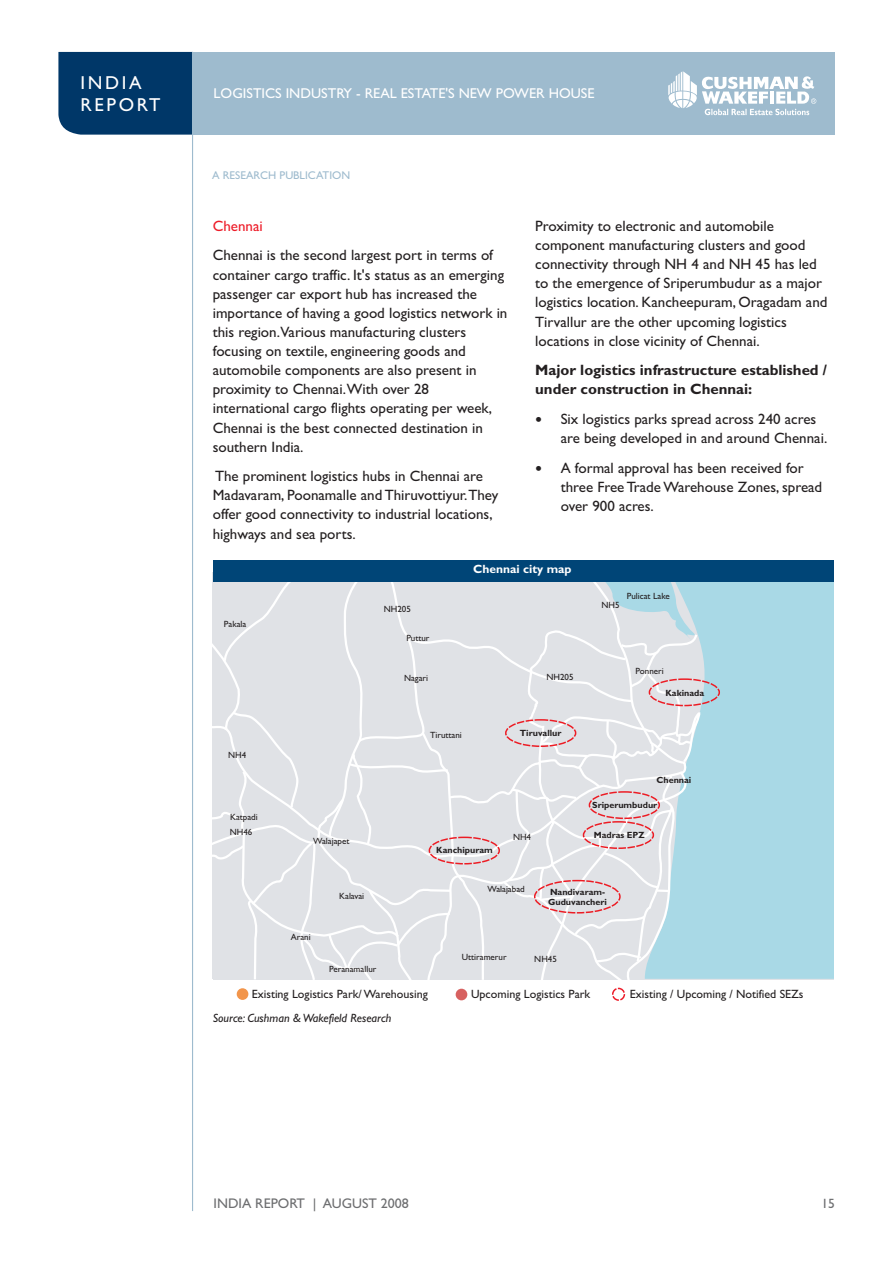
<style>
.page{position:relative;width:893px;height:1263px;background:#fff}
.page>*{position:absolute;margin:0;border:0;box-sizing:border-box;transform-origin:0 0}
.t1{font:18.75px/21.8px "Gill Sans";letter-spacing:.14em;color:#fff}
.t2{font:15px/19.2px "Gill Sans";color:#231f20}
.t3{font:700 15px/19.2px "Gill Sans";color:#231f20}
.t4{font:15px "Gill Sans";color:#ed1c29}
.t5{font:14.25px "Gill Sans";color:#fff}
.t6{font:13.95px "Gill Sans";color:#6d6e70}
.t7{font:13.5px "Gill Sans";color:#6d6e70}
.t8{font:12px "Gill Sans";color:#231f20}
.t9{font:italic 12px "Gill Sans";color:#231f20}
.t10{font:700 12px "Gill Sans";color:#fff}
.t11{font:11.25px "Gill Sans";color:#9ebbce}
.t12{font:9px "Gill Sans";color:#231f20}
.t13{font:700 9px/10.5px "Gill Sans";color:#231f20}
</style>
<div class="page">
<div style="left:193px;top:52px;width:641px;height:83px;background:#9ebbce"></div>
<div style="left:58px;top:52px;width:134px;height:83px;background:#003768"></div>
<hr style="left:192px;top:52px;width:1px;height:1159px;background:#9ebbce">
<svg style="left:668px;top:71px;width:149px;height:44px"></svg>
<div style="left:705px;top:581px;width:128px;height:398px;background:#a9d9e6"></div>
<svg style="left:213px;top:581px;width:492px;height:399px;background:#dee2e7"></svg>
<div style="left:588px;top:791px;width:72px;height:28px;border:2px dashed #ed1c24;border-radius:50%"></div>
<div style="left:582px;top:821px;width:72px;height:28px;border:2px dashed #ed1c24;border-radius:50%"></div>
<div style="left:428px;top:837px;width:72px;height:28px;border:2px dashed #ed1c24;border-radius:50%"></div>
<div style="left:505px;top:719px;width:71px;height:28px;border:2px dashed #ed1c24;border-radius:50%"></div>
<div style="left:648px;top:678px;width:72px;height:28px;border:2px dashed #ed1c24;border-radius:50%"></div>
<div style="left:534px;top:880px;width:86px;height:34px;border:2px dashed #ed1c24;border-radius:50%"></div>
<div style="left:213px;top:560px;width:620px;height:21px;background:#004577"></div>
<div style="left:237px;top:988px;width:11px;height:12px;background:#f2954b;border-radius:50%"></div>
<div style="left:455px;top:989px;width:12px;height:11px;background:#d76160;border-radius:50%"></div>
<div style="left:612px;top:988px;width:13px;height:13px;border:2px dashed #ed1c29;border-radius:50%"></div>
<p class="t1" style="left:81px;top:74px;width:81px">INDIA<br>REPORT</p>
<p class="t5" style="left:214px;top:89px;width:382px">LOGISTICS INDUSTRY - REAL ESTATE'S NEW POWER HOUSE</p>
<p class="t11" style="left:212px;top:171px;width:139px">A RESEARCH PUBLICATION</p>
<p class="t4" style="left:213px;top:221px;width:51px">Chennai</p>
<p class="t2" style="left:213px;top:247px;width:296px">Chennai is the second largest port in terms of container cargo traffic. It's status as an emerging passenger car export hub has increased the importance of having a good logistics network in this region.Various manufacturing clusters focusing on textile, engineering goods and automobile components are also present in proximity to Chennai.With over 28 international cargo flights operating per week, Chennai is the best connected destination in southern India.</p>
<p class="t2" style="left:213px;top:468px;width:287px">The prominent logistics hubs in Chennai are Madavaram, Poonamalle and Thiruvottiyur.They offer good connectivity to industrial locations, highways and sea ports.</p>
<p class="t2" style="left:535px;top:218px;width:294px">Proximity to electronic and automobile component manufacturing clusters and good connectivity through NH 4 and NH 45 has led to the emergence of Sriperumbudur as a major logistics location. Kancheepuram, Oragadam and Tirvallur are the other upcoming logistics locations in close vicinity of Chennai.</p>
<p class="t3" style="left:535px;top:362px;width:293px">Major logistics infrastructure established / under construction in Chennai:</p>
<p class="t2" style="left:560px;top:411px;width:268px">Six logistics parks spread across 240 acres are being developed in and around Chennai.</p>
<p class="t2" style="left:560px;top:460px;width:263px">A formal approval has been received for three Free Trade Warehouse Zones, spread over 900 acres.</p>
<p class="t12" style="left:224px;top:621px;width:24px">Pakala</p>
<p class="t12" style="left:228px;top:752px;width:20px">NH4</p>
<p class="t12" style="left:230px;top:814px;width:29px">Katpadi</p>
<p class="t12" style="left:230px;top:829px;width:24px">NH46</p>
<p class="t10" style="left:473px;top:565px;width:100px">Chennai city map</p>
<p class="t12" style="left:626px;top:593px;width:44px">Pulicat Lake</p>
<p class="t12" style="left:384px;top:606px;width:29px">NH205</p>
<p class="t12" style="left:601px;top:602px;width:20px">NH5</p>
<p class="t12" style="left:406px;top:634px;width:25px">Puttur</p>
<p class="t12" style="left:404px;top:675px;width:26px">Nagari</p>
<p class="t12" style="left:546px;top:674px;width:29px">NH205</p>
<p class="t12" style="left:635px;top:668px;width:30px">Ponneri</p>
<p class="t13" style="left:665px;top:689px;width:40px">Kakinada</p>
<p class="t12" style="left:430px;top:732px;width:33px">Tiruttani</p>
<p class="t13" style="left:520px;top:729px;width:43px">Tiruvallur</p>
<p class="t12" style="left:313px;top:838px;width:38px">Walajapet</p>
<p class="t12" style="left:291px;top:934px;width:21px">Arani</p>
<p class="t12" style="left:339px;top:893px;width:26px">Kalavai</p>
<p class="t12" style="left:329px;top:966px;width:49px">Peranamallur</p>
<p class="t13" style="left:436px;top:845px;width:58px">Kanchipuram</p>
<p class="t12" style="left:513px;top:834px;width:20px">NH4</p>
<p class="t12" style="left:487px;top:886px;width:39px">Walajabad</p>
<p class="t13" style="left:656px;top:776px;width:36px">Chennai</p>
<p class="t13" style="left:592px;top:801px;width:67px">Sriperumbudur</p>
<p class="t13" style="left:593px;top:831px;width:53px">Madras EPZ</p>
<p class="t13" style="left:548px;top:887px;width:60px">Nandivaram-<br>Guduvancheri</p>
<p class="t12" style="left:462px;top:954px;width:46px">Uttiramerur</p>
<p class="t12" style="left:534px;top:956px;width:24px">NH45</p>
<p class="t8" style="left:252px;top:990px;width:178px">Existing Logistics Park/ Warehousing</p>
<p class="t8" style="left:471px;top:990px;width:121px">Upcoming Logistics Park</p>
<p class="t8" style="left:629px;top:990px;width:175px">Existing / Upcoming / Notified SEZs</p>
<p class="t9" style="left:213px;top:1011px;width:180px">Source: Cushman &amp; Wakefield Research</p>
<p class="t6" style="left:214px;top:1198px;width:196px">INDIA REPORT | AUGUST 2008</p>
<p class="t7" style="left:821px;top:1198px;width:15px">15</p>
</div>
